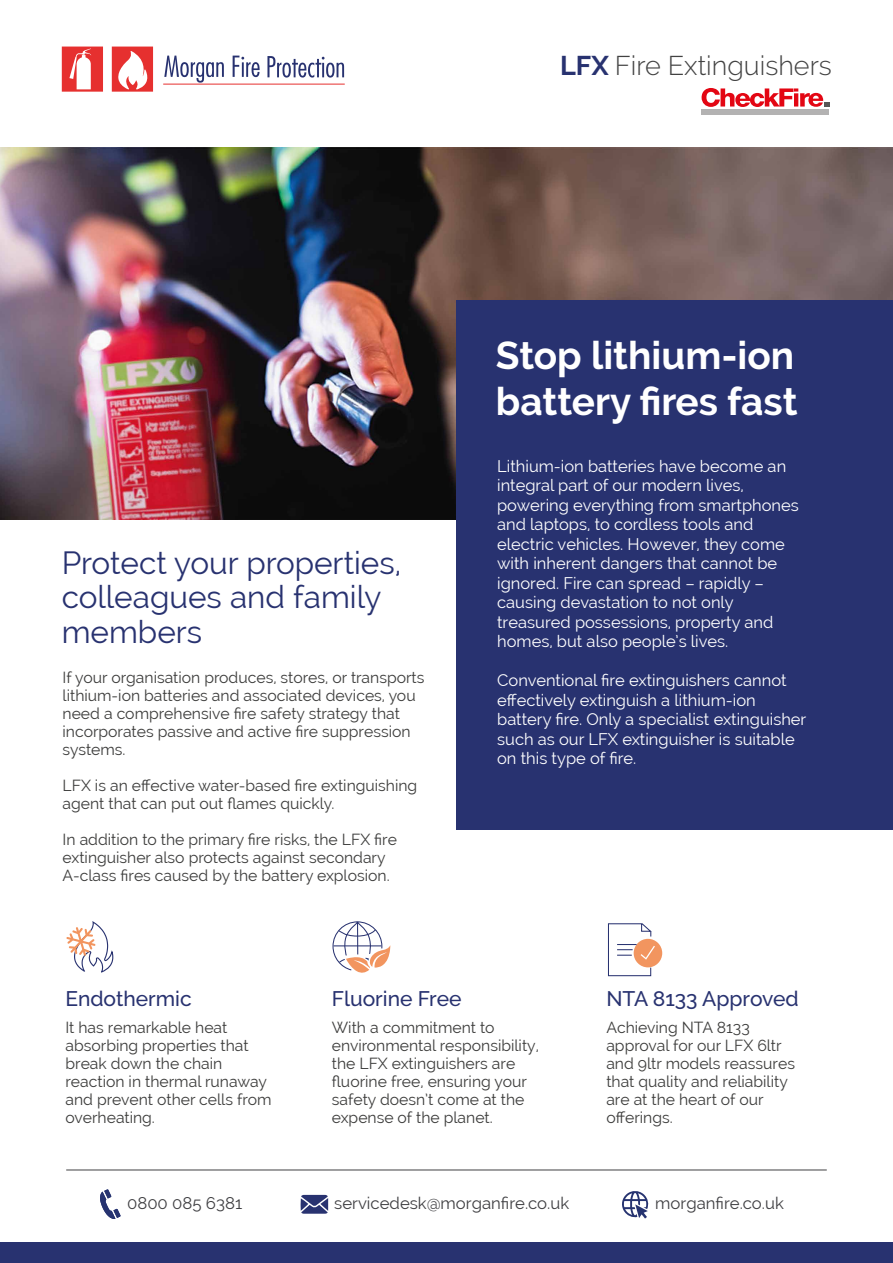
<style>
.page{position:relative;width:893px;height:1263px;background:#fff}
.page>*{position:absolute;margin:0;border:0;box-sizing:border-box;transform-origin:0 0}
.t1{font:700 38.7px/46.5px "Raleway";color:#fff}
.t2{font:31.5px/34.5px "Raleway";color:#283270}
.t3{font:300 27px "Raleway";color:#424242}
.t4{font:500 21px "Raleway";color:#283270}
.t5{font:16.8px "Raleway";color:#3f3f42}
.t6{font:16.5px/19.5px "Raleway";color:#fff}
.t7{font:15.75px/18px "Raleway";color:#3c3c3b}
.s1{font-weight:700;color:#283270}
</style>
<div class="page">
<img style="left:0;top:147px;width:893px;height:372px">
<div style="left:457px;top:300px;width:436px;height:530px;background:#283270"></div>
<hr style="left:66px;top:1169px;width:761px;height:1px;background:#3f3f42">
<svg style="left:100px;top:1189px;width:21px;height:30px"></svg>
<svg style="left:622px;top:1191px;width:27px;height:27px"></svg>
<div style="left:0;top:1242px;width:893px;height:21px;background:#283270"></div>
<svg style="left:702px;top:88px;width:127px;height:19px"></svg>
<div style="left:702px;top:109px;width:127px;height:6px;background:#b3b2b2"></div>
<svg style="left:66px;top:921px;width:48px;height:52px"></svg>
<svg style="left:608px;top:923px;width:54px;height:54px"></svg>
<svg style="left:332px;top:921px;width:58px;height:52px"></svg>
<hr style="left:163px;top:84px;width:182px;height:1px;background:#e6302f">
<svg style="left:62px;top:47px;width:41px;height:45px"></svg>
<svg style="left:164px;top:56px;width:60px;height:27px"></svg>
<svg style="left:233px;top:56px;width:27px;height:21px"></svg>
<svg style="left:267px;top:56px;width:77px;height:22px"></svg>
<svg style="left:112px;top:47px;width:41px;height:45px"></svg>
<svg style="left:301px;top:1195px;width:27px;height:19px"></svg>
<h3 class="t3" style="left:560px;top:49px;width:273px"><span class="s1">LFX</span> Fire Extinguishers</h3>
<h2 class="t2" style="left:62px;top:545px;width:341px">Protect your properties, colleagues and family members</h2>
<p class="t7" style="left:63px;top:668px;width:363px">If your organisation produces, stores, or transports lithium-ion batteries and associated devices, you need a comprehensive fire safety strategy that incorporates passive and active fire suppression systems.</p>
<p class="t7" style="left:63px;top:776px;width:356px">LFX is an effective water-based fire extinguishing agent that can put out flames quickly.</p>
<p class="t7" style="left:63px;top:830px;width:336px">In addition to the primary fire risks, the LFX fire extinguisher also protects against secondary<br>A-class fires caused by the battery explosion.</p>
<h1 class="t1" style="left:496px;top:332px;width:303px">Stop lithium-ion battery fires fast</h1>
<p class="t6" style="left:497px;top:456px;width:303px">Lithium-ion batteries have become an integral part of our modern lives, powering everything from smartphones and laptops, to cordless tools and electric vehicles. However, they come with inherent dangers that cannot be ignored. Fire can spread – rapidly – causing devastation to not only treasured possessions, property and homes, but also people’s lives.</p>
<p class="t6" style="left:497px;top:671px;width:311px">Conventional fire extinguishers cannot effectively extinguish a lithium-ion battery fire. Only a specialist extinguisher such as our LFX extinguisher is suitable on this type of fire.</p>
<h3 class="t4" style="left:65px;top:986px;width:128px">Endothermic</h3>
<h3 class="t4" style="left:332px;top:986px;width:131px">Fluorine Free</h3>
<h3 class="t4" style="left:606px;top:986px;width:194px">NTA 8133 Approved</h3>
<p class="t7" style="left:65px;top:1018px;width:208px">It has remarkable heat absorbing properties that break down the chain reaction in thermal runaway and prevent other cells from overheating.</p>
<p class="t7" style="left:332px;top:1018px;width:209px">With a commitment to environmental responsibility, the LFX extinguishers are fluorine free, ensuring your safety doesn’t come at the expense of the planet.</p>
<p class="t7" style="left:606px;top:1018px;width:190px">Achieving NTA 8133 approval for our LFX 6ltr and 9ltr models reassures that quality and reliability are at the heart of our offerings.</p>
<p class="t5" style="left:127px;top:1193px;width:117px">0800 085 6381</p>
<p class="t5" style="left:334px;top:1193px;width:236px">servicedesk@morganfire.co.uk</p>
<p class="t5" style="left:655px;top:1193px;width:130px">morganfire.co.uk</p>
</div>
